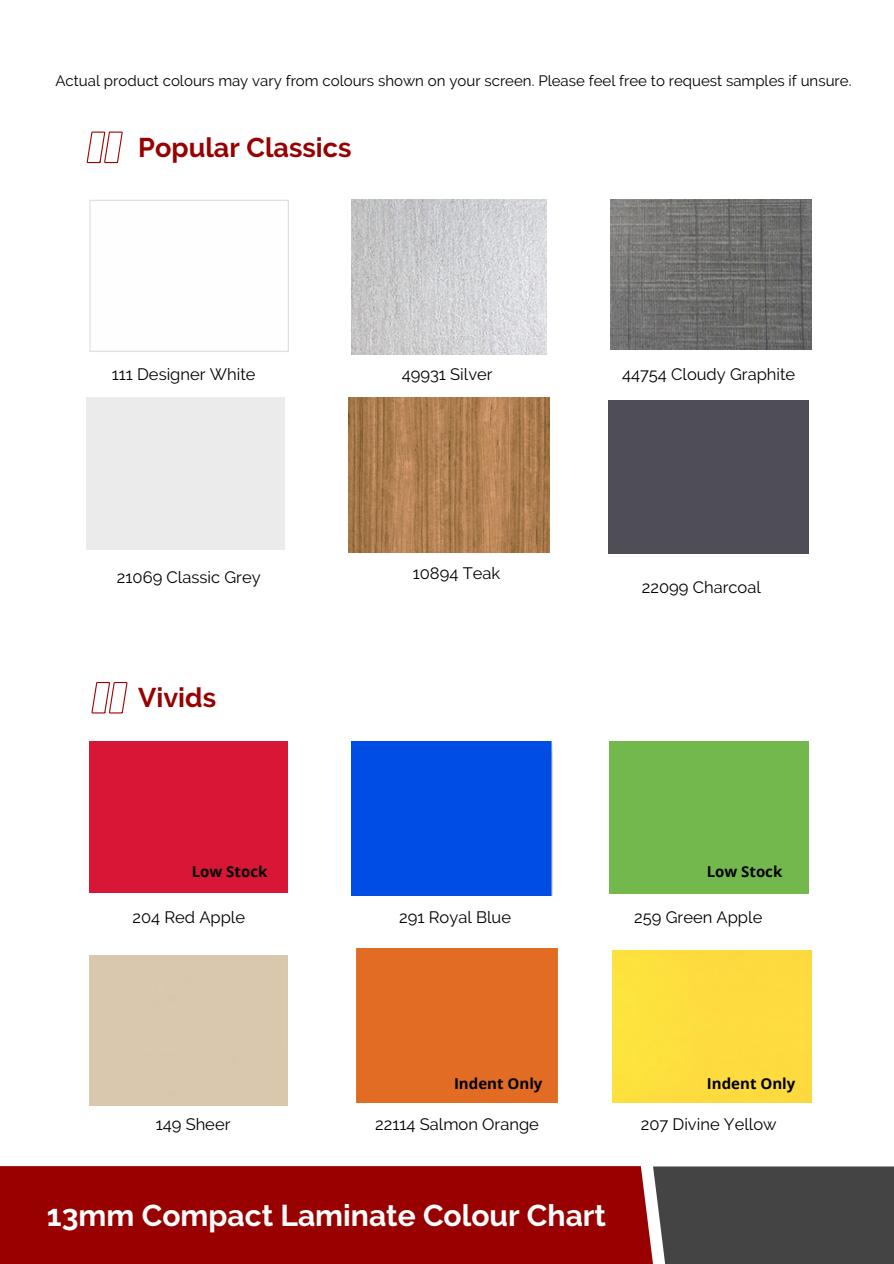
<style>
.page{position:relative;width:894px;height:1264px;background:#fff}
.page>*{position:absolute;margin:0;border:0;box-sizing:border-box;transform-origin:0 0}
.t1{font:700 30px "Raleway";color:#fff}
.t2{font:700 27px "Raleway";color:#900}
.t3{font:16.5px "Raleway";color:#000}
.t4{font:15px "Raleway";color:#000}
.t5{font:700 15px "Open Sans";color:#000}
</style>
<div class="page">
<img style="left:610px;top:200px;width:201px;height:149px">
<img style="left:351px;top:200px;width:195px;height:154px">
<div style="left:89px;top:741px;width:199px;height:151px;background:#d81635"></div>
<div style="left:351px;top:742px;width:201px;height:153px;background:#004de5"></div>
<div style="left:609px;top:741px;width:199px;height:152px;background:#72b84c"></div>
<svg style="left:89px;top:200px;width:200px;height:152px"></svg>
<div style="left:87px;top:398px;width:198px;height:152px;background:#ebebeb"></div>
<div style="left:608px;top:400px;width:199px;height:153px;background:#4f4e56"></div>
<div style="left:0;top:1166px;width:652px;height:97px;background:#900"></div>
<div style="left:653px;top:1166px;width:240px;height:97px;background:#444"></div>
<svg style="left:87px;top:131px;width:36px;height:32px"></svg>
<svg style="left:91px;top:682px;width:36px;height:31px"></svg>
<div style="left:357px;top:948px;width:200px;height:154px;background:#e26c24"></div>
<div style="left:612px;top:950px;width:199px;height:152px;background:#fedc3f"></div>
<img style="left:348px;top:397px;width:201px;height:155px">
<p class="t4" style="left:55px;top:72px;width:797px">Actual product colours may vary from colours shown on your screen. Please feel free to request samples if unsure.</p>
<p class="t2" style="left:138px;top:132px;width:215px">Popular Classics</p>
<p class="t3" style="left:112px;top:365px;width:145px">111 Designer White</p>
<p class="t3" style="left:401px;top:365px;width:92px">49931 Silver</p>
<p class="t3" style="left:622px;top:365px;width:175px">44754 Cloudy Graphite</p>
<p class="t3" style="left:117px;top:567px;width:145px">21069 Classic Grey</p>
<p class="t2" style="left:138px;top:682px;width:79px">Vivids</p>
<p class="t3" style="left:412px;top:563px;width:89px">10894 Teak</p>
<p class="t3" style="left:641px;top:577px;width:120px">22099 Charcoal</p>
<p class="t5" style="left:192px;top:860px;width:77px">Low Stock</p>
<p class="t5" style="left:706px;top:860px;width:77px">Low Stock</p>
<p class="t3" style="left:132px;top:907px;width:114px">204 Red Apple</p>
<p class="t3" style="left:399px;top:907px;width:113px">291 Royal Blue</p>
<p class="t3" style="left:634px;top:907px;width:129px">259 Green Apple</p>
<p class="t5" style="left:454px;top:1073px;width:90px">Indent Only</p>
<p class="t5" style="left:706px;top:1073px;width:90px">Indent Only</p>
<p class="t3" style="left:156px;top:1113px;width:76px">149 Sheer</p>
<p class="t3" style="left:375px;top:1114px;width:165px">22114 Salmon Orange</p>
<p class="t3" style="left:640px;top:1113px;width:137px">207 Divine Yellow</p>
<p class="t1" style="left:47px;top:1197px;width:560px">13mm Compact Laminate Colour Chart</p>
</div>
